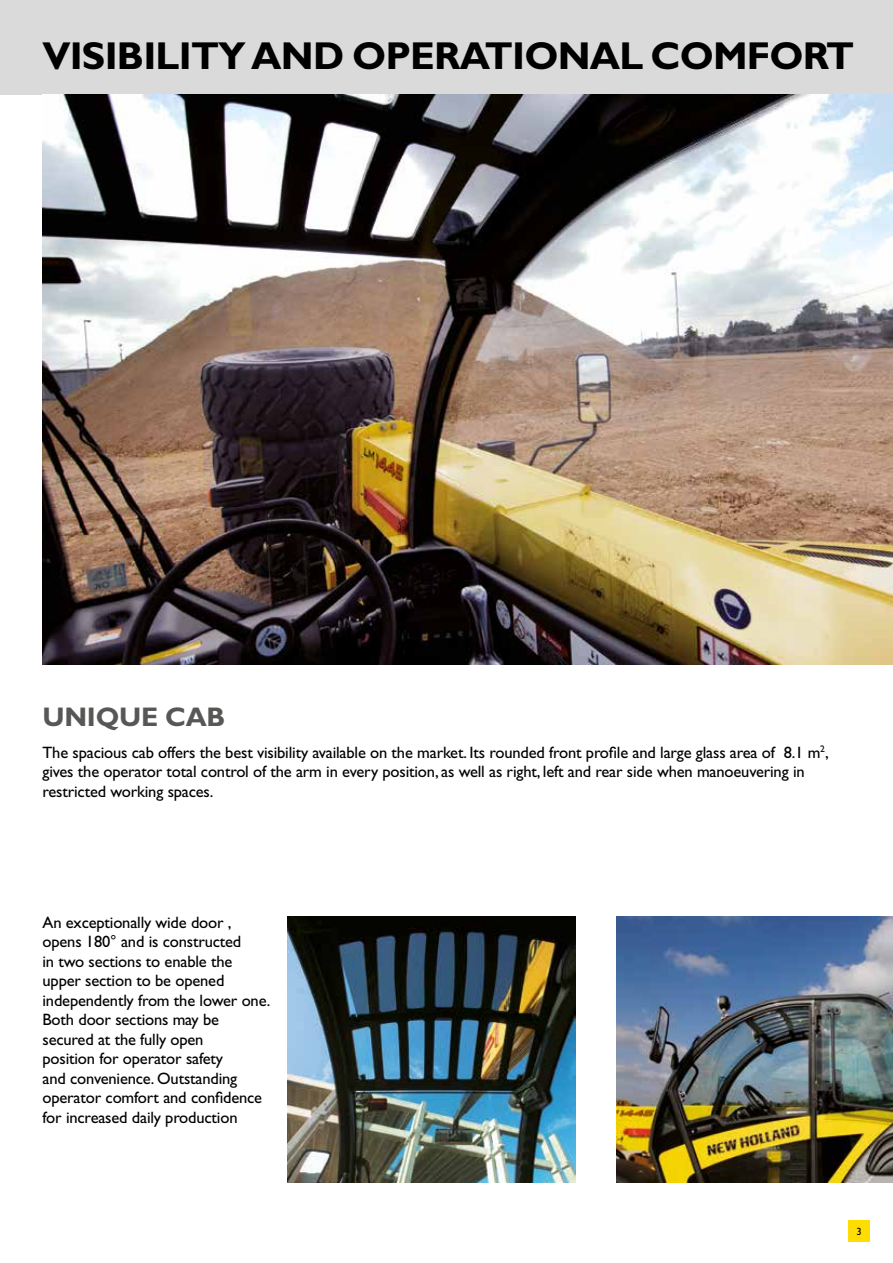
<style>
.page{position:relative;width:893px;height:1263px;background:#fff}
.page>*{position:absolute;margin:0;border:0;box-sizing:border-box;transform-origin:0 0}
.t1{font:700 39px "Gill Sans Std";letter-spacing:-.02em;color:#000}
.t2{font:700 27px "Gill Sans Std";letter-spacing:-.01em;color:#575756}
.t3{font:16.5px/19.5px "Gill Sans Std";letter-spacing:-.01em;color:#000}
.t4{font:10.5px "Gill Sans Std";color:#000}
</style>
<div class="page">
<div style="left:848px;top:1220px;width:22px;height:22px;background:#fd0"></div>
<div style="left:0;top:0;width:893px;height:94px;background:#dadada"></div>
<img style="left:287px;top:917px;width:289px;height:265px">
<img style="left:617px;top:916px;width:276px;height:266px">
<img style="left:43px;top:94px;width:850px;height:571px">
<h1 class="t1" style="left:43px;top:33px;width:813px">VISIBILITY AND OPERATIONAL COMFORT</h1>
<h2 class="t2" style="left:43px;top:701px;width:184px">UNIQUE CAB</h2>
<p class="t3" style="left:43px;top:742px;width:788px">The spacious cab offers the best visibility available on the market. Its rounded front profile and large glass area of 8.1 m<sup>2</sup>, gives the operator total control of the arm in every position, as well as right, left and rear side when manoeuvering in restricted working spaces.</p>
<p class="t3" style="left:43px;top:913px;width:229px">An exceptionally wide door , opens 180° and is constructed<br>in two sections to enable the upper section to be opened independently from the lower one.<br>Both door sections may be secured at the fully open<br>position for operator safety<br>and convenience. Outstanding operator comfort and confidence for increased daily production</p>
<p class="t4" style="left:856px;top:1225px;width:7px">3</p>
</div>
